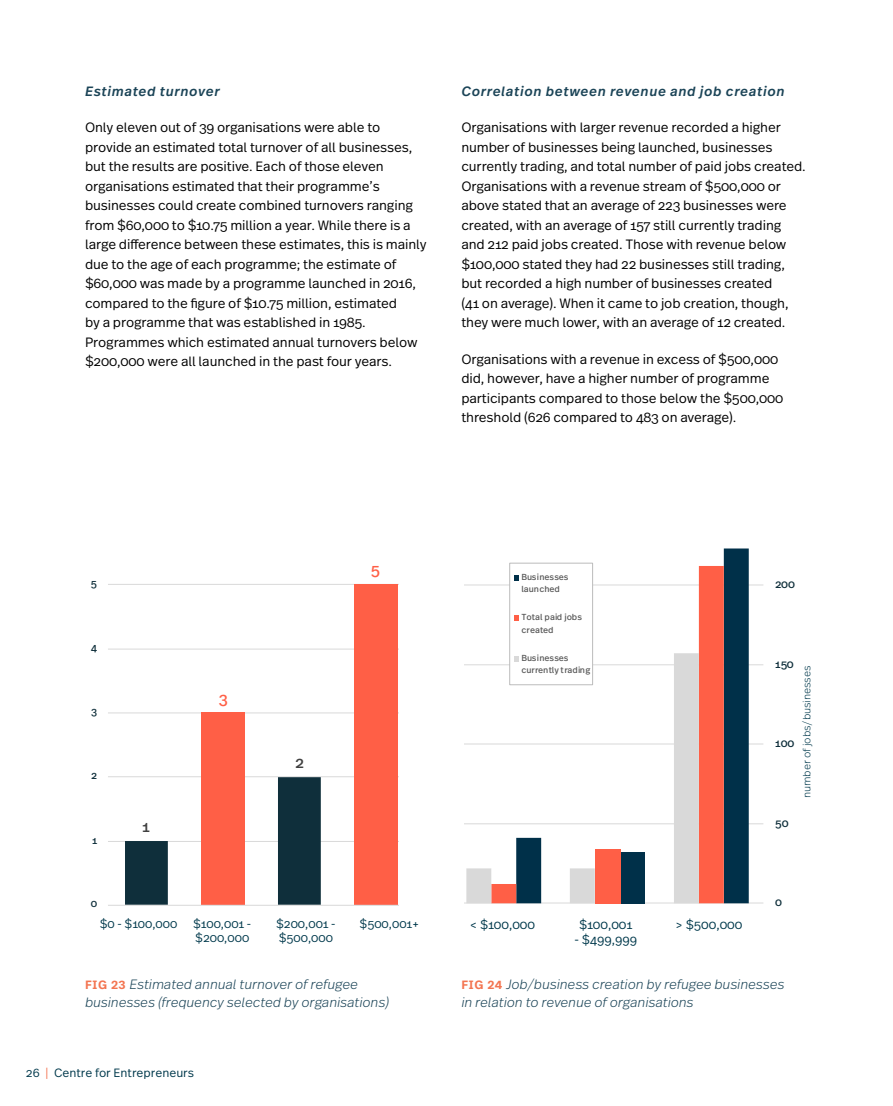
<style>
.page{position:relative;width:893px;height:1106px;background:#fff}
.page>*{position:absolute;margin:0;border:0;box-sizing:border-box;transform-origin:0 0}
.t1{font:15.75px "Real Text Pro";color:#404040}
.t2{font:15.75px "Real Text Pro";color:#ff5f46}
.t3{font:300 13.5px/19.5px "Real Text Pro";letter-spacing:-.01em;color:#000}
.t4{font:italic 300 13.5px/18px "Real Text Pro";letter-spacing:-.01em;color:#1b4457}
.t5{font:italic 500 13.5px "Real Text Pro";letter-spacing:.05em;color:#1b4457}
.t6{font:300 12.6px "Real Text Pro";color:#00394c}
.t7{font:300 12px/13.5px "Real Text Pro";color:#00394c}
.t8{font:11.25px "Real Text Pro";letter-spacing:-.005em;color:#0f2f3b}
.t9{font:300 10.5px "Real Text Pro";letter-spacing:-.01em;color:#00394c}
.t10{font:10.5px "Real Text Pro";color:#0f2f3b}
.t11{font:8.7px/12.5px "Real Text Pro";letter-spacing:-.01em;color:#595959}
.s1{font-weight:600;font-style:normal;font-size:12px;color:#f37551}
.s2{color:#f26541}
</style>
<div class="page">
<hr style="left:464px;top:902px;width:299px;height:1px;background:#d9d9d9">
<hr style="left:464px;top:823px;width:299px;height:1px;background:#d9d9d9">
<hr style="left:464px;top:743px;width:299px;height:1px;background:#d9d9d9">
<hr style="left:464px;top:664px;width:299px;height:1px;background:#d9d9d9">
<hr style="left:464px;top:584px;width:299px;height:1px;background:#d9d9d9">
<hr style="left:464px;top:516px;width:299px;height:1px;background:#d9d9d9">
<svg style="left:516px;top:548px;width:233px;height:355px;fill:#003049"></svg>
<svg style="left:491px;top:566px;width:233px;height:337px"></svg>
<svg style="left:466px;top:653px;width:233px;height:250px"></svg>
<div style="left:510px;top:563px;width:83px;height:121px;background:#fff"></div>
<div style="left:509px;top:563px;width:84px;height:122px;border:1px solid #bcbcbc"></div>
<svg style="left:514px;top:575px;width:5px;height:5px"></svg>
<svg style="left:514px;top:615px;width:5px;height:6px"></svg>
<svg style="left:514px;top:656px;width:5px;height:5px"></svg>
<hr style="left:108px;top:841px;width:290px;height:1px;background:#d9d9d9">
<hr style="left:108px;top:776px;width:290px;height:1px;background:#d9d9d9">
<hr style="left:108px;top:712px;width:290px;height:1px;background:#d9d9d9">
<hr style="left:108px;top:648px;width:290px;height:1px;background:#d9d9d9">
<hr style="left:108px;top:584px;width:290px;height:1px;background:#d9d9d9">
<hr style="left:108px;top:532px;width:290px;height:1px;background:#d9d9d9">
<div style="left:201px;top:712px;width:44px;height:192px;background:#ff5f46"></div>
<div style="left:354px;top:585px;width:44px;height:319px;background:#ff5f46"></div>
<svg style="left:125px;top:777px;width:196px;height:127px"></svg>
<hr style="left:108px;top:904px;width:290px;height:1px;background:#d9d9d9">
<p class="t5" style="left:85px;top:82px;width:136px">Estimated turnover</p>
<p class="t3" style="left:85px;top:117px;width:343px">Only eleven out of 39 organisations were able to provide an estimated total turnover of all businesses, but the results are positive. Each of those eleven organisations estimated that their programme’s businesses could create combined turnovers ranging from $60,000 to $10.75 million a year. While there is a large difference between these estimates, this is mainly due to the age of each programme; the estimate of $60,000 was made by a programme launched in 2016, compared to the figure of $10.75 million, estimated<br>by a programme that was established in 1985.<br>Programmes which estimated annual turnovers below $200,000 were all launched in the past four years.</p>
<p class="t5" style="left:461px;top:82px;width:325px">Correlation between revenue and job creation</p>
<p class="t3" style="left:461px;top:117px;width:346px">Organisations with larger revenue recorded a higher number of businesses being launched, businesses currently trading, and total number of paid jobs created.<br>Organisations with a revenue stream of $500,000 or above stated that an average of 223 businesses were created, with an average of 157 still currently trading and 212 paid jobs created. Those with revenue below $100,000 stated they had 22 businesses still trading, but recorded a high number of businesses created<br>(41 on average). When it came to job creation, though, they were much lower, with an average of 12 created.</p>
<p class="t3" style="left:461px;top:349px;width:324px">Organisations with a revenue in excess of $500,000 did, however, have a higher number of programme participants compared to those below the $500,000 threshold (626 compared to 483 on average).</p>
<p class="t10" style="left:91px;top:576px;width:8px">5</p>
<p class="t10" style="left:91px;top:640px;width:8px">4</p>
<p class="t10" style="left:91px;top:704px;width:8px">3</p>
<p class="t10" style="left:91px;top:768px;width:7px">2</p>
<p class="t10" style="left:92px;top:832px;width:7px">1</p>
<p class="t10" style="left:91px;top:896px;width:8px">0</p>
<p class="t1" style="left:142px;top:815px;width:9px">1</p>
<p class="t2" style="left:219px;top:687px;width:11px">3</p>
<p class="t2" style="left:371px;top:559px;width:11px">5</p>
<p class="t1" style="left:295px;top:751px;width:10px">2</p>
<p class="t7" style="left:100px;top:917px;width:79px">$0 - $100,000</p>
<p class="t7" style="left:193px;top:917px;width:60px">$100,001 - $200,000</p>
<p class="t7" style="left:276px;top:917px;width:61px">$200,001 - $500,000</p>
<p class="t7" style="left:360px;top:917px;width:61px">$500,001+</p>
<p class="t11" style="left:521px;top:570px;width:49px">Businesses launched</p>
<p class="t11" style="left:521px;top:610px;width:62px">Total paid jobs created</p>
<p class="t11" style="left:521px;top:652px;width:71px;line-height:11.9px">Businesses currently trading</p>
<p class="t6" style="left:470px;top:916px;width:67px">&lt; $100,000</p>
<p class="t6" style="left:579px;top:916px;width:55px">$100,001</p>
<p class="t6" style="left:574px;top:930px;width:64px">- $499,999</p>
<p class="t6" style="left:675px;top:916px;width:68px">&gt; $500,000</p>
<p class="t8" style="left:775px;top:576px;width:21px">200</p>
<p class="t8" style="left:775px;top:656px;width:20px">150</p>
<p class="t8" style="left:775px;top:735px;width:21px">100</p>
<p class="t9" style="left:799px;top:798px;width:134px;rotate:-90deg">number of jobs/businesses</p>
<p class="t8" style="left:775px;top:815px;width:15px">50</p>
<p class="t8" style="left:775px;top:894px;width:8px">0</p>
<p class="t4" style="left:85px;top:974px;width:305px"><span class="s1">FIG 23</span> Estimated annual turnover of refugee businesses (frequency selected by organisations)</p>
<p class="t4" style="left:461px;top:974px;width:325px"><span class="s1">FIG 24</span> Job/business creation by refugee businesses in relation to revenue of organisations</p>
<p class="t7" style="left:26px;top:1065px;width:170px">26 <span class="s2">|</span> Centre for Entrepreneurs</p>
</div>
